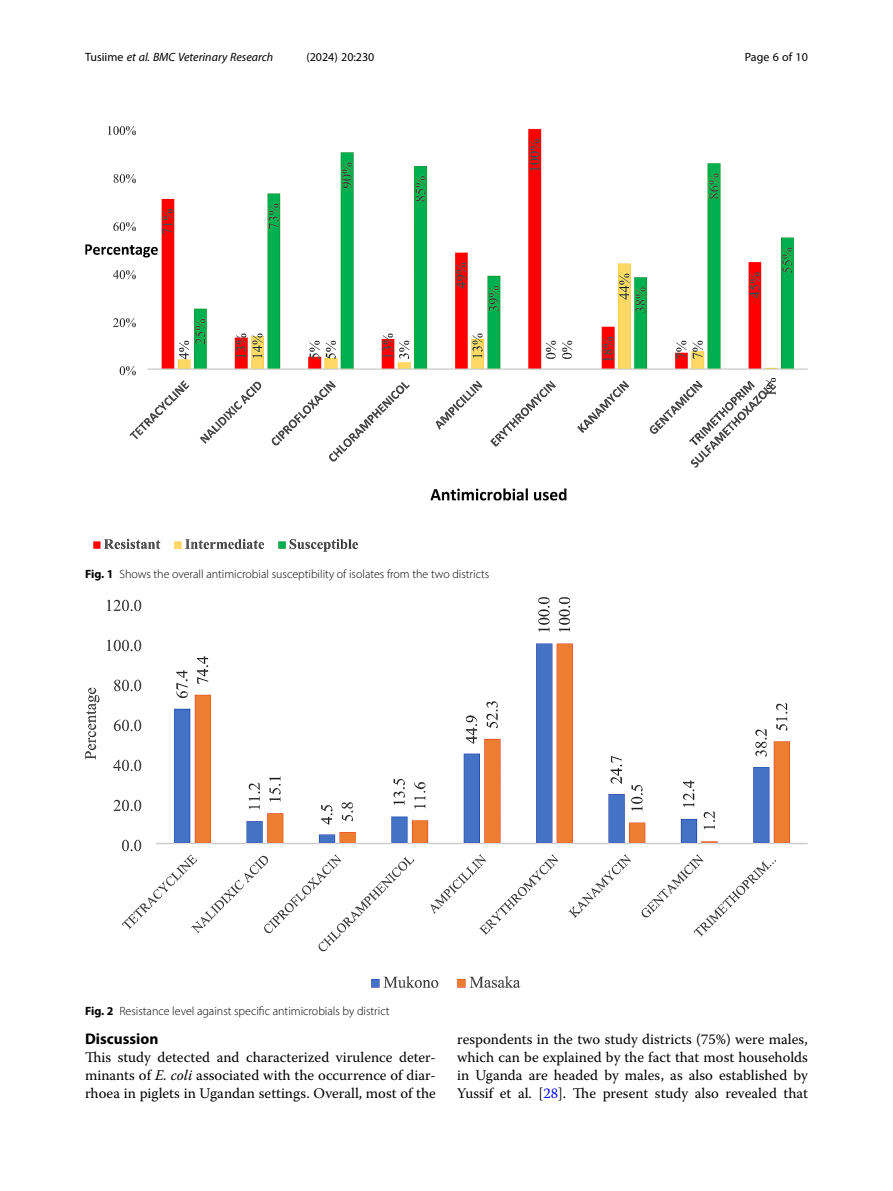
<style>
.page{position:relative;width:893px;height:1191px;background:#fff}
.page>*{position:absolute;margin:0;border:0;box-sizing:border-box;transform-origin:0 0}
.Head_1{font:700 15.45px "Myriad Pro";color:#000}
.Body_Text{font:14.7px/18px "Warnock Pro";color:#000;text-align:justify}
.Figure_Caption{font:300 12px "Myriad Pro";color:#000}
.t1{font:italic 12px "Myriad Pro";color:#000}
.t2{font:12px "Myriad Pro";color:#000}
.s1{font-style:normal}
.s2{font-weight:700}
.s3{font-style:italic}
.s4{color:#00f}
</style>
<div class="page">
<img style="left:85px;top:597px;width:723px;height:390px">
<img style="left:85px;top:126px;width:723px;height:425px">
<p class="t1" style="left:85px;top:50px;width:190px"><span class="s1">Tusiime</span> et al. BMC Veterinary Research</p>
<p class="t2" style="left:306px;top:50px;width:70px">(2024) 20:230</p>
<p class="t2" style="left:745px;top:50px;width:65px">Page 6 of 10</p>
<p class="Figure_Caption" style="left:85px;top:567px;width:406px"><span class="s2">Fig. 1</span> Shows the overall antimicrobial susceptibility of isolates from the two districts</p>
<p class="Figure_Caption" style="left:85px;top:1003px;width:306px"><span class="s2">Fig. 2</span> Resistance level against specific antimicrobials by district</p>
<p class="Head_1" style="left:85px;top:1029px;width:75px">Discussion</p>
<p class="Body_Text" style="left:85px;top:1048px;width:352px">This study detected and characterized virulence deter&shy;minants of <span class="s3">E. coli</span> associated with the occurrence of diar&shy;rhoea in piglets in Ugandan settings. Overall, most of the</p>
<p class="Body_Text" style="left:457px;top:1030px;width:352px">respondents in the two study districts (75%) were males, which can be explained by the fact that most households in Uganda are headed by males, as also established by Yussif et al. [<span class="s4">28</span>]. The present study also revealed that</p>
</div>
